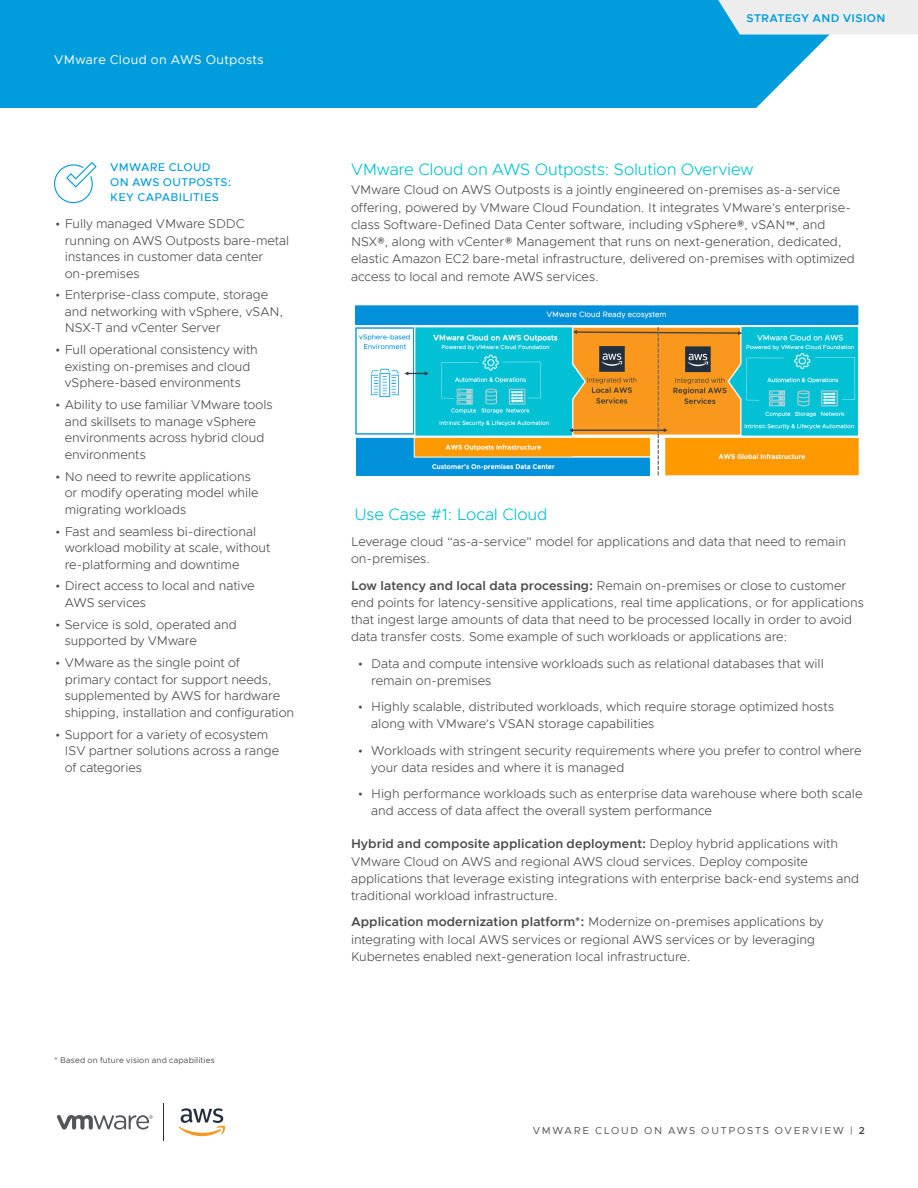
<style>
.page{position:relative;width:918px;height:1188px;background:#fff}
.page>*{position:absolute;margin:0;border:0;box-sizing:border-box;transform-origin:0 0}
._5a_SUBHEAD-1{font:300 16.5px "Metropolis";letter-spacing:-.01em;color:#00c1d5}
._3a_BODY_TEXT{font:300 16.5px "Metropolis";letter-spacing:-.01em;color:#00c1d5}
._3a_BODY_TEXT-2{font:300 12.75px/16.5px "Metropolis";color:#4b4c4d}
.t1{font:12.75px "Metropolis";letter-spacing:.025em;color:#fff}
._5a__SIDEBAR-HEAD-Al{font:500 11.25px/15px "Metropolis";letter-spacing:.025em;color:#009cdc}
._5a__SIDEBAR-HEAD-Al-2{font:600 11.25px "Metropolis";letter-spacing:.03em;color:#009cdc}
.t2{font:10.2px "Metropolis";letter-spacing:.165em;color:#4b4c4d}
._8a__FOOTNOTE-2ND_LI{font:8.25px "Metropolis";letter-spacing:.02em;color:#4b4c4d}
.s1{font-weight:600}
</style>
<div class="page">
<div style="left:0;top:0;width:829px;height:108px;background:#009cdc"></div>
<hr style="left:163px;top:1104px;width:1px;height:37px;background:#232e3d">
<svg style="left:57px;top:1108px;width:169px;height:28px"></svg>
<svg style="left:54px;top:162px;width:43px;height:41px"></svg>
<img style="left:355px;top:305px;width:504px;height:171px">
<svg style="left:718px;top:0;width:200px;height:35px;background:#dee8ec"></svg>
<p class="t1" style="left:54px;top:52px;width:211px">VMware Cloud on AWS Outposts</p>
<p class="_5a__SIDEBAR-HEAD-Al" style="left:110px;top:159px;width:122px">VMWARE CLOUD<br>ON AWS OUTPOSTS:<br>KEY CAPABILITIES</p>
<p class="_3a_BODY_TEXT-2" style="left:65px;top:215px;width:226px;text-indent:-10px">• Fully managed VMware SDDC running on AWS Outposts bare-metal instances in customer data center on-premises</p>
<p class="_3a_BODY_TEXT-2" style="left:65px;top:287px;width:220px;text-indent:-10px">• Enterprise-class compute, storage and networking with vSphere, vSAN,<br>NSX-T and vCenter Server</p>
<p class="_3a_BODY_TEXT-2" style="left:55px;top:342px;width:204px;text-align:center">• Full operational consistency with existing on-premises and cloud vSphere-based environments</p>
<p class="_3a_BODY_TEXT-2" style="left:65px;top:397px;width:209px;text-indent:-10px">• Ability to use familiar VMware tools and skillsets to manage vSphere environments across hybrid cloud environments</p>
<p class="_3a_BODY_TEXT-2" style="left:65px;top:468px;width:195px;text-indent:-10px">• No need to rewrite applications or modify operating model while migrating workloads</p>
<p class="_3a_BODY_TEXT-2" style="left:65px;top:523px;width:207px;text-indent:-10px">• Fast and seamless bi-directional workload mobility at scale, without re-platforming and downtime</p>
<p class="_3a_BODY_TEXT-2" style="left:65px;top:578px;width:191px;text-indent:-10px">• Direct access to local and native<br>AWS services</p>
<p class="_3a_BODY_TEXT-2" style="left:65px;top:616px;width:174px;text-indent:-10px">• Service is sold, operated and supported by VMware</p>
<p class="_3a_BODY_TEXT-2" style="left:65px;top:655px;width:231px;text-indent:-10px">• VMware as the single point of<br>primary contact for support needs, supplemented by AWS for hardware shipping, installation and configuration</p>
<p class="_3a_BODY_TEXT-2" style="left:65px;top:726px;width:216px;text-indent:-10px">• Support for a variety of ecosystem<br>ISV partner solutions across a range of categories</p>
<p class="_8a__FOOTNOTE-2ND_LI" style="left:54px;top:1055px;width:162px">* Based on future vision and capabilities</p>
<p class="_5a__SIDEBAR-HEAD-Al-2" style="left:746px;top:11px;width:141px">STRATEGY AND VISION</p>
<p class="_5a_SUBHEAD-1" style="left:351px;top:159px;width:404px">VMware Cloud on AWS Outposts: Solution Overview</p>
<p class="_3a_BODY_TEXT-2" style="left:351px;top:181px;width:505px;line-height:17.2px">VMware Cloud on AWS Outposts is a jointly engineered on-premises as-a-service offering, powered by VMware Cloud Foundation. It integrates VMware’s enterprise&shy;class Software-Defined Data Center software, including vSphere®, vSAN™, and NSX®, along with vCenter® Management that runs on next-generation, dedicated, elastic Amazon EC2 bare-metal infrastructure, delivered on-premises with optimized access to local and remote AWS services.</p>
<p class="_3a_BODY_TEXT" style="left:354px;top:504px;width:195px">Use Case #1: Local Cloud</p>
<p class="_3a_BODY_TEXT-2" style="left:351px;top:533px;width:496px;line-height:17.2px">Leverage cloud “as-a-service” model for applications and data that need to remain on-premises.</p>
<p class="_3a_BODY_TEXT-2" style="left:351px;top:577px;width:514px;line-height:17.2px"><span class="s1">Low latency and local data processing:</span> Remain on-premises or close to customer end points for latency-sensitive applications, real time applications, or for applications that ingest large amounts of data that need to be processed locally in order to avoid data transfer costs. Some example of such workloads or applications are:</p>
<p class="_3a_BODY_TEXT-2" style="left:371px;top:655px;width:454px;line-height:17.2px;text-indent:-14px">• Data and compute intensive workloads such as relational databases that will remain on-premises</p>
<p class="_3a_BODY_TEXT-2" style="left:371px;top:698px;width:464px;line-height:17.2px;text-indent:-14px">• Highly scalable, distributed workloads, which require storage optimized hosts along with VMware’s VSAN storage capabilities</p>
<p class="_3a_BODY_TEXT-2" style="left:371px;top:742px;width:492px;line-height:17.2px;text-indent:-14px">• Workloads with stringent security requirements where you prefer to control where your data resides and where it is managed</p>
<p class="_3a_BODY_TEXT-2" style="left:371px;top:785px;width:493px;line-height:17.2px;text-indent:-14px">• High performance workloads such as enterprise data warehouse where both scale and access of data affect the overall system performance</p>
<p class="_3a_BODY_TEXT-2" style="left:351px;top:835px;width:510px;line-height:17.2px"><span class="s1">Hybrid and composite application deployment:</span> Deploy hybrid applications with VMware Cloud on AWS and regional AWS cloud services. Deploy composite applications that leverage existing integrations with enterprise back-end systems and traditional workload infrastructure.</p>
<p class="_3a_BODY_TEXT-2" style="left:351px;top:913px;width:474px;line-height:17.2px"><span class="s1">Application modernization platform*:</span> Modernize on-premises applications by integrating with local AWS services or regional AWS services or by leveraging<br>Kubernetes enabled next-generation local infrastructure.</p>
<p class="t2" style="left:533px;top:1124px;width:334px">VMWARE CLOUD ON AWS OUTPOSTS OVERVIEW | <span class="s1">2</span></p>
</div>
